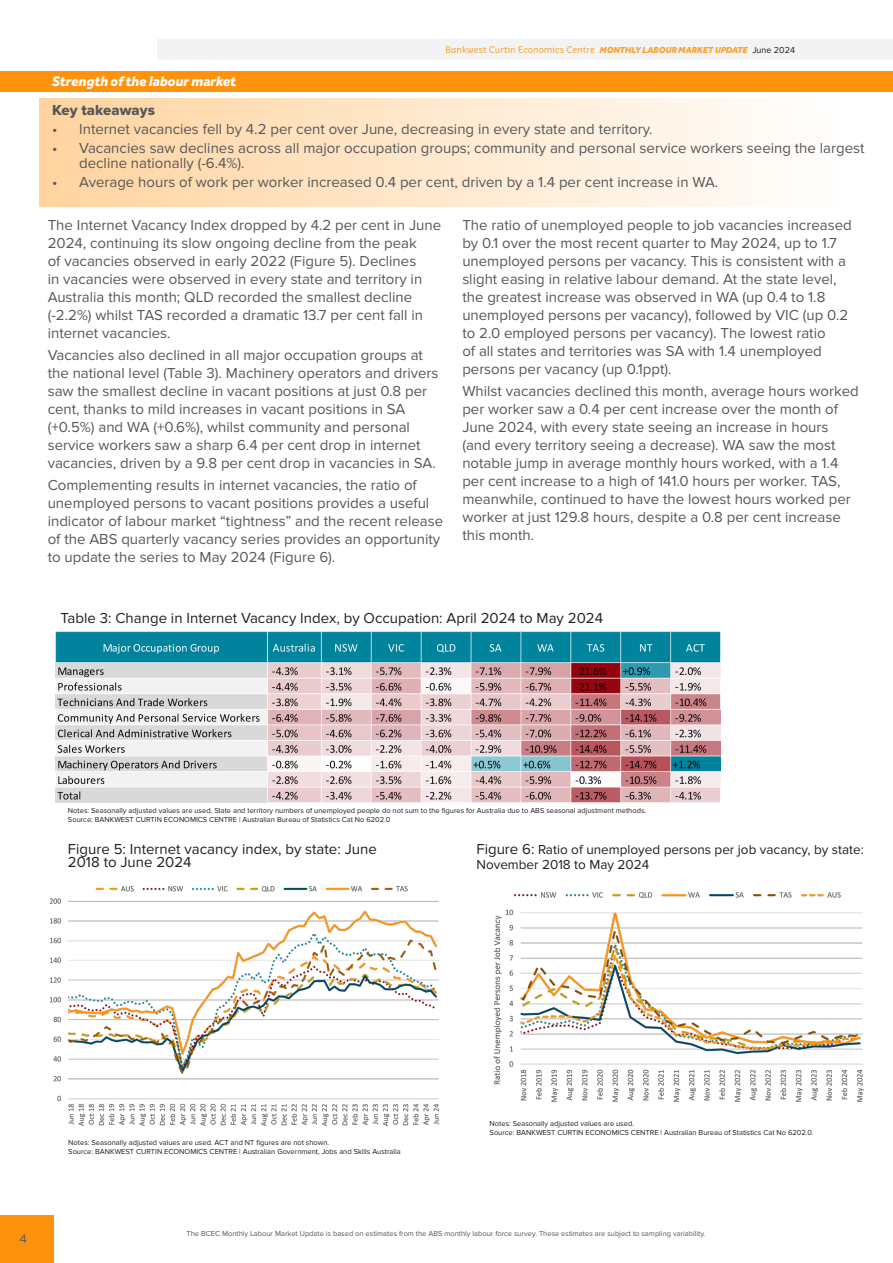
<style>
.page{position:relative;width:893px;height:1263px;background:#fff}
.page>*{position:absolute;margin:0;border:0;box-sizing:border-box;transform-origin:0 0}
.Body_Copy{font:15px/18px "Proxima Nova";color:#57585a}
.Table_and_chart_headings{font:15px/13.5px "Proxima Nova";color:#231f20}
.Body_Copy-2{font:15px "Proxima Nova Extrabld";color:#57585a}
.t1{font:italic 800 14.25px "Effra";color:#fff}
.Table_and_chart_headings-2{font:13.5px/15px "Proxima Nova";color:#231f20}
.t2{font:12px "Lato";color:#57585a}
.t3{font:9px "Sansa Soft Pro";color:#f9a029}
.Table_Notes{font:7.5px "Proxima Nova";color:#231f20}
.t4{font:7.5px "Proxima Nova";color:#57585a}
.s1{font-family:"Effra";font-weight:800;font-style:italic}
.s2{font-family:"Proxima Nova";color:#231f20}
.s3{font-size:15px}
</style>
<div class="page">
<div style="left:0;top:1216px;width:53px;height:47px;background:#ff920c"></div>
<div style="left:157px;top:40px;width:736px;height:20px;background:#f2f3f4"></div>
<div style="left:40px;top:98px;width:803px;height:109px;background:linear-gradient(to right,#ffd39f,#fffefe)"></div>
<div style="left:0;top:71px;width:893px;height:20px;background:#ff920c"></div>
<img style="left:56px;top:631px;width:664px;height:171px">
<img style="left:49px;top:886px;width:390px;height:240px">
<img style="left:493px;top:892px;width:371px;height:210px">
<p class="t3" style="left:445px;top:44px;width:351px">Bankwest Curtin Economics Centre <span class="s1">MONTHLY LABOUR MARKET UPDATE</span> <span class="s2">June 2024</span></p>
<p class="t1" style="left:52px;top:73px;width:186px">Strength of the labour market</p>
<p class="Body_Copy-2" style="left:52px;top:101px;width:104px">Key takeaways</p>
<p class="Body_Copy" style="left:52px;top:120px;width:602px">• Internet vacancies fell by 4.2 per cent over June, decreasing in every state and territory.</p>
<p class="Body_Copy" style="left:79px;top:141px;width:787px;line-height:15px;text-indent:-27px">• Vacancies saw declines across all major occupation groups; community and personal service workers seeing the largest decline nationally (-6.4%).</p>
<p class="Body_Copy" style="left:52px;top:174px;width:668px">• Average hours of work per worker increased 0.4 per cent, driven by a 1.4 per cent increase in WA.</p>
<p class="Body_Copy" style="left:48px;top:216px;width:395px">The Internet Vacancy Index dropped by 4.2 per cent in June 2024, continuing its slow ongoing decline from the peak<br>of vacancies observed in early 2022 (Figure 5). Declines<br>in vacancies were observed in every state and territory in Australia this month; QLD recorded the smallest decline (-2.2%) whilst TAS recorded a dramatic 13.7 per cent fall in internet vacancies.</p>
<p class="Body_Copy" style="left:48px;top:346px;width:392px">Vacancies also declined in all major occupation groups at the national level (Table 3). Machinery operators and drivers saw the smallest decline in vacant positions at just 0.8 per cent, thanks to mild increases in vacant positions in SA (+0.5%) and WA (+0.6%), whilst community and personal service workers saw a sharp 6.4 per cent drop in internet vacancies, driven by a 9.8 per cent drop in vacancies in SA.</p>
<p class="Body_Copy" style="left:48px;top:477px;width:397px">Complementing results in internet vacancies, the ratio of unemployed persons to vacant positions provides a useful indicator of labour market “tightness” and the recent release of the ABS quarterly vacancy series provides an opportunity to update the series to May 2024 (Figure 6).</p>
<p class="Body_Copy" style="left:462px;top:216px;width:391px">The ratio of unemployed people to job vacancies increased by 0.1 over the most recent quarter to May 2024, up to 1.7 unemployed persons per vacancy. This is consistent with a slight easing in relative labour demand. At the state level, the greatest increase was observed in WA (up 0.4 to 1.8 unemployed persons per vacancy), followed by VIC (up 0.2 to 2.0 employed persons per vacancy). The lowest ratio<br>of all states and territories was SA with 1.4 unemployed persons per vacancy (up 0.1ppt).</p>
<p class="Body_Copy" style="left:462px;top:382px;width:398px">Whilst vacancies declined this month, average hours worked per worker saw a 0.4 per cent increase over the month of June 2024, with every state seeing an increase in hours (and every territory seeing a decrease). WA saw the most notable jump in average monthly hours worked, with a 1.4 per cent increase to a high of 141.0 hours per worker. TAS, meanwhile, continued to have the lowest hours worked per worker at just 129.8 hours, despite a 0.8 per cent increase this month.</p>
<p class="Table_and_chart_headings" style="left:60px;top:611px;width:544px">Table 3: Change in Internet Vacancy Index, by Occupation: April 2024 to May 2024</p>
<p class="Table_Notes" style="left:68px;top:806px;width:580px">Notes: Seasonally adjusted values are used. State and territory numbers of unemployed people do not sum to the figures for Australia due to ABS seasonal adjustment methods.</p>
<p class="Table_Notes" style="left:68px;top:815px;width:324px">Source: BANKWEST CURTIN ECONOMICS CENTRE | Australian Bureau of Statistics Cat No 6202.0</p>
<p class="Table_and_chart_headings" style="left:68px;top:842px;width:310px">Figure 5: Internet vacancy index, by state: June<br>2018 to June 2024</p>
<p class="Table_and_chart_headings-2" style="left:476px;top:842px;width:389px"><span class="s3">Figure 6:</span> Ratio of unemployed persons per job vacancy, by state:<br>November 2018 to May 2024</p>
<p class="Table_Notes" style="left:68px;top:1138px;width:262px">Notes: Seasonally adjusted values are used. ACT and NT figures are not shown.</p>
<p class="Table_Notes" style="left:68px;top:1147px;width:334px">Source: BANKWEST CURTIN ECONOMICS CENTRE | Australian Government, Jobs and Skills Australia</p>
<p class="Table_Notes" style="left:490px;top:1119px;width:146px">Notes: Seasonally adjusted values are used.</p>
<p class="Table_Notes" style="left:490px;top:1128px;width:325px">Source: BANKWEST CURTIN ECONOMICS CENTRE | Australian Bureau of Statistics Cat No 6202.0.</p>
<p class="t2" style="left:20px;top:1230px;width:8px">4</p>
<p class="t4" style="left:186px;top:1230px;width:520px">The BCEC Monthly Labour Market Update is based on estimates from the ABS monthly labour force survey. These estimates are subject to sampling variability.</p>
</div>
